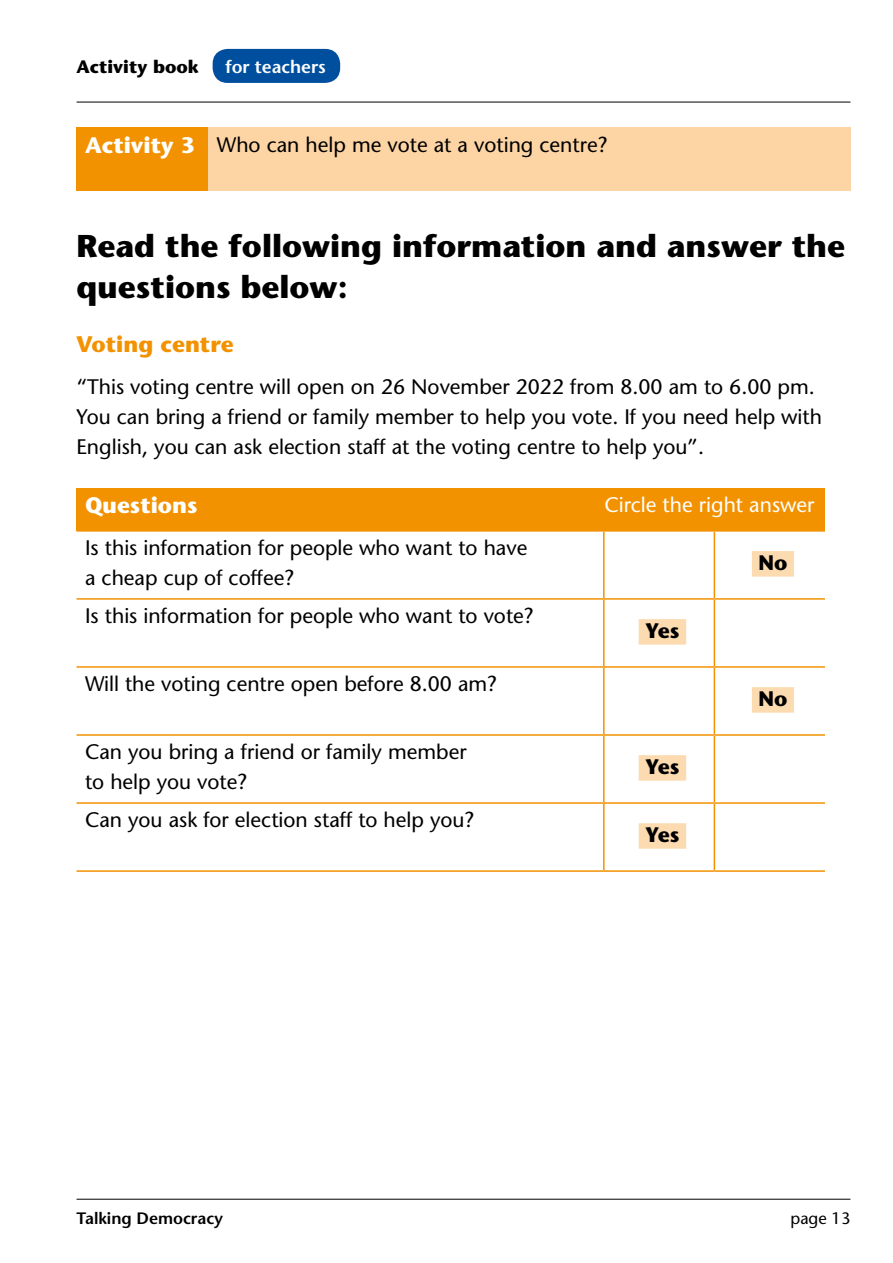
<style>
.page{position:relative;width:893px;height:1263px;background:#fff}
.page>*{position:absolute;margin:0;border:0;box-sizing:border-box;transform-origin:0 0}
.t1{font:700 31.5px/40.5px "Stone Sans Std";color:#000}
.t2{font:700 22.5px "Stone Sans Std";color:#fff}
.t3{font:700 22.5px "Stone Sans Std";color:#f39200}
.t4{font:500 21px/30px "Stone Sans Std";color:#000}
.t5{font:500 21px "Stone Sans Std";color:#fff}
.t6{font:700 21px "Stone Sans Std";color:#000}
.t7{font:700 18px "Stone Sans Std";color:#000}
.t8{font:600 18px "Stone Sans Std";color:#fff}
.t9{font:600 16.5px "Stone Sans Std";color:#000}
.t10{font:500 16.5px "Stone Sans Std";color:#000}
</style>
<div class="page">
<div style="left:213px;top:49px;width:127px;height:34px;background:#004f9f;border-radius:15px"></div>
<hr style="left:77px;top:1199px;width:773px;height:1px;background:#000">
<hr style="left:77px;top:102px;width:773px;height:1px;background:#000">
<div style="left:208px;top:128px;width:642px;height:63px;background:#fdd5a5"></div>
<div style="left:77px;top:488px;width:527px;height:43px;background:#f39200"></div>
<div style="left:604px;top:488px;width:221px;height:43px;background:#f39200"></div>
<hr style="left:77px;top:530px;width:527px;height:2px;background:#f39200">
<hr style="left:604px;top:530px;width:110px;height:2px;background:#f39200">
<hr style="left:603px;top:532px;width:2px;height:66px;background:#f39200">
<hr style="left:714px;top:530px;width:111px;height:2px;background:#f39200">
<hr style="left:714px;top:532px;width:1px;height:66px;background:#f39200">
<hr style="left:77px;top:598px;width:527px;height:2px;background:#f39200">
<hr style="left:604px;top:598px;width:110px;height:2px;background:#f39200">
<hr style="left:603px;top:600px;width:2px;height:66px;background:#f39200">
<hr style="left:714px;top:598px;width:111px;height:2px;background:#f39200">
<hr style="left:714px;top:600px;width:1px;height:66px;background:#f39200">
<hr style="left:77px;top:666px;width:527px;height:2px;background:#f39200">
<hr style="left:604px;top:666px;width:110px;height:2px;background:#f39200">
<hr style="left:603px;top:668px;width:2px;height:66px;background:#f39200">
<hr style="left:714px;top:666px;width:111px;height:2px;background:#f39200">
<hr style="left:714px;top:668px;width:1px;height:66px;background:#f39200">
<hr style="left:77px;top:734px;width:527px;height:2px;background:#f39200">
<hr style="left:604px;top:734px;width:110px;height:2px;background:#f39200">
<hr style="left:603px;top:736px;width:2px;height:66px;background:#f39200">
<hr style="left:714px;top:734px;width:111px;height:2px;background:#f39200">
<hr style="left:714px;top:736px;width:1px;height:66px;background:#f39200">
<hr style="left:77px;top:802px;width:527px;height:2px;background:#f39200">
<hr style="left:604px;top:802px;width:110px;height:2px;background:#f39200">
<hr style="left:603px;top:804px;width:2px;height:66px;background:#f39200">
<hr style="left:714px;top:802px;width:111px;height:2px;background:#f39200">
<hr style="left:714px;top:804px;width:1px;height:66px;background:#f39200">
<hr style="left:77px;top:870px;width:527px;height:2px;background:#f39200">
<hr style="left:604px;top:870px;width:110px;height:2px;background:#f39200">
<hr style="left:714px;top:870px;width:111px;height:2px;background:#f39200">
<div style="left:752px;top:551px;width:42px;height:26px;background:#fddbb1"></div>
<div style="left:639px;top:619px;width:47px;height:26px;background:#fddbb1"></div>
<div style="left:752px;top:687px;width:42px;height:26px;background:#fddbb1"></div>
<div style="left:639px;top:755px;width:47px;height:26px;background:#fddbb1"></div>
<div style="left:639px;top:823px;width:47px;height:26px;background:#fddbb1"></div>
<div style="left:77px;top:128px;width:131px;height:63px;background:#f39200"></div>
<p class="t7" style="left:77px;top:56px;width:124px">Activity book</p>
<p class="t8" style="left:225px;top:56px;width:102px">for teachers</p>
<h1 class="t2" style="left:85px;top:131px;width:111px">Activity 3</h1>
<h2 class="t4" style="left:217px;top:129px;width:392px">Who can help me vote at a voting centre?</h2>
<h1 class="t1" style="left:77px;top:226px;width:770px">Read the following information and answer the questions below:</h1>
<h2 class="t3" style="left:77px;top:330px;width:159px">Voting centre</h2>
<p class="t4" style="left:77px;top:372px;width:747px">“This voting centre will open on 26 November 2022 from 8.00 am to 6.00 pm.<br>You can bring a friend or family member to help you vote. If you need help with<br>English, you can ask election staff at the voting centre to help you”.</p>
<p class="t2" style="left:85px;top:492px;width:114px">Questions</p>
<p class="t5" style="left:605px;top:492px;width:211px">Circle the right answer</p>
<p class="t4" style="left:85px;top:532px;width:444px">Is this information for people who want to have a cheap cup of coffee?</p>
<p class="t6" style="left:758px;top:550px;width:30px">No</p>
<p class="t4" style="left:85px;top:601px;width:450px">Is this information for people who want to vote?</p>
<p class="t4" style="left:85px;top:669px;width:413px">Will the voting centre open before 8.00 am?</p>
<p class="t4" style="left:85px;top:737px;width:383px">Can you bring a friend or family member to help you vote?</p>
<p class="t4" style="left:85px;top:805px;width:391px">Can you ask for election staff to help you?</p>
<p class="t6" style="left:645px;top:618px;width:36px">Yes</p>
<p class="t6" style="left:645px;top:754px;width:36px">Yes</p>
<p class="t6" style="left:645px;top:822px;width:36px">Yes</p>
<p class="t6" style="left:758px;top:686px;width:30px">No</p>
<p class="t9" style="left:77px;top:1208px;width:148px">Talking Democracy</p>
<p class="t10" style="left:790px;top:1208px;width:61px">page 13</p>
</div>
